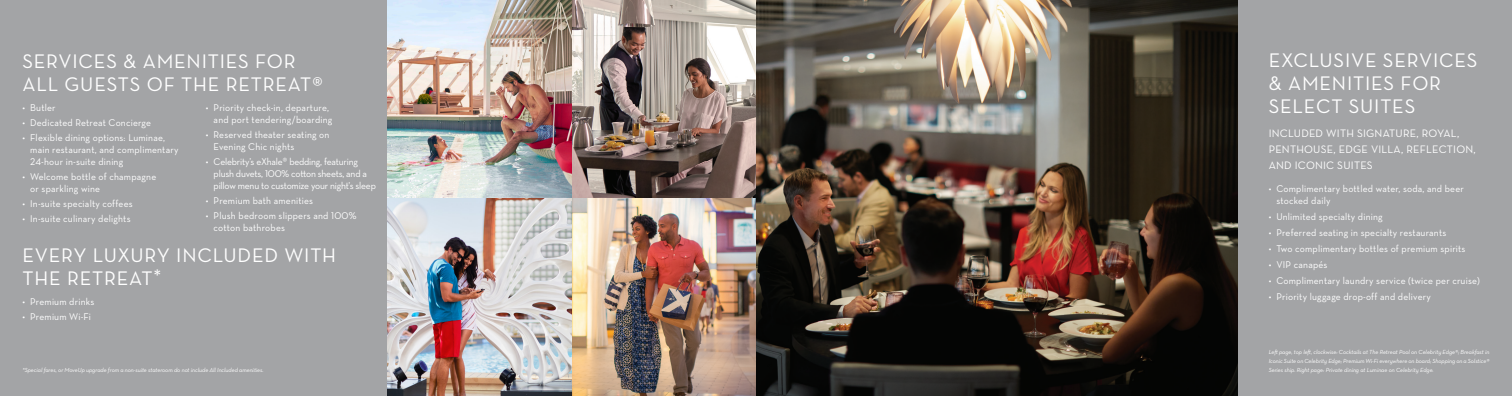
<style>
.page{position:relative;width:1512px;height:396px;background:#fff}
.page>*{position:absolute;margin:0;border:0;box-sizing:border-box;transform-origin:0 0}
.t1{font:20px/23px "Neutraface Text";letter-spacing:.04em;color:#fff}
.t2{font:11px/16px "Neutraface Text";letter-spacing:.02em;color:#fff}
.t3{font:10px/12px "Neutraface Text";letter-spacing:.02em;color:#fff;scale:.96 1}
.t4{font:10px/12px "Neutraface Text";letter-spacing:-.02em;color:#fff;scale:.96 1}
.t5{font:italic 6px/9px "Neutraface Text";letter-spacing:-.01em;color:#fff;text-align:justify}
.s1{font-size:9px}
.s2{font-size:5.8px}
</style>
<div class="page">
<div style="left:0;top:0;width:389px;height:396px;background:#a3a4a6"></div>
<div style="left:1238px;top:0;width:274px;height:396px;background:#a3a4a6"></div>
<img style="left:387px;top:0;width:851px;height:396px">
<p class="t1" style="left:22px;top:49px;width:302px">SERVICES &amp; AMENITIES FOR<br>ALL GUESTS OF THE RETREAT®</p>
<p class="t3" style="left:22px;top:102px;width:36px">• Butler</p>
<p class="t3" style="left:22px;top:117px;width:135px">• Dedicated Retreat Concierge</p>
<p class="t3" style="left:30px;top:132px;width:156px;text-indent:-8px">• Flexible dining options: Luminae, main restaurant, and complimentary<br>24-hour in-suite dining</p>
<p class="t3" style="left:30px;top:171px;width:133px;text-indent:-8px">• Welcome bottle of champagne or sparkling wine</p>
<p class="t3" style="left:22px;top:198px;width:116px">• In-suite specialty coffees</p>
<p class="t3" style="left:22px;top:213px;width:114px">• In-suite culinary delights</p>
<p class="t3" style="left:214px;top:102px;width:125px;text-indent:-8px">• Priority check-in, departure, and port tendering/boarding</p>
<p class="t3" style="left:214px;top:129px;width:122px;text-indent:-8px">• Reserved theater seating on<br>Evening Chic nights</p>
<p class="t4" style="left:214px;top:156px;width:171px;text-indent:-8px">• Celebrity’s eXhale<span class="s1">®</span> bedding, featuring plush duvets, 100% cotton sheets, and a pillow menu to customize your night’s sleep</p>
<p class="t3" style="left:206px;top:195px;width:113px">• Premium bath amenities</p>
<p class="t3" style="left:214px;top:210px;width:150px;text-indent:-8px">• Plush bedroom slippers and 100% cotton bathrobes</p>
<p class="t1" style="left:22px;top:243px;width:315px">EVERY LUXURY INCLUDED WITH<br>THE RETREAT*</p>
<p class="t3" style="left:22px;top:295px;width:76px">• Premium drinks</p>
<p class="t3" style="left:22px;top:310px;width:73px">• Premium Wi-Fi</p>
<p class="t5" style="left:22px;top:365px;width:243px">*Special fares, or MoveUp upgrade from a non-suite stateroom do not include All Included amenities.</p>
<p class="t1" style="left:1269px;top:49px;width:210px">EXCLUSIVE SERVICES &amp; AMENITIES FOR<br>SELECT SUITES</p>
<p class="t2" style="left:1269px;top:125px;width:209px">INCLUDED WITH SIGNATURE, ROYAL,<br>PENTHOUSE, EDGE VILLA, REFLECTION,<br>AND ICONIC SUITES</p>
<p class="t3" style="left:1276px;top:183px;width:197px;text-indent:-8px">• Complimentary bottled water, soda, and beer stocked daily</p>
<p class="t3" style="left:1269px;top:211px;width:120px">• Unlimited specialty dining</p>
<p class="t3" style="left:1269px;top:227px;width:187px">• Preferred seating in specialty restaurants</p>
<p class="t3" style="left:1269px;top:243px;width:207px">• Two complimentary bottles of premium spirits</p>
<p class="t3" style="left:1269px;top:259px;width:63px">• VIP canapés</p>
<p class="t3" style="left:1269px;top:275px;width:222px">• Complimentary laundry service (twice per cruise)</p>
<p class="t3" style="left:1269px;top:291px;width:170px">• Priority luggage drop-off and delivery</p>
<p class="t5" style="left:1269px;top:347px;width:222px">Left page, top left, clockwise: Cocktails at The Retreat Pool on Celebrity Edge<span class="s2">®</span>; Breakfast in Iconic Suite on Celebrity Edge; Premium Wi-Fi everywhere on board; Shopping on a Solstice<span class="s2">® </span>Series ship. Right page: Private dining at Luminae on Celebrity Edge.</p>
</div>
